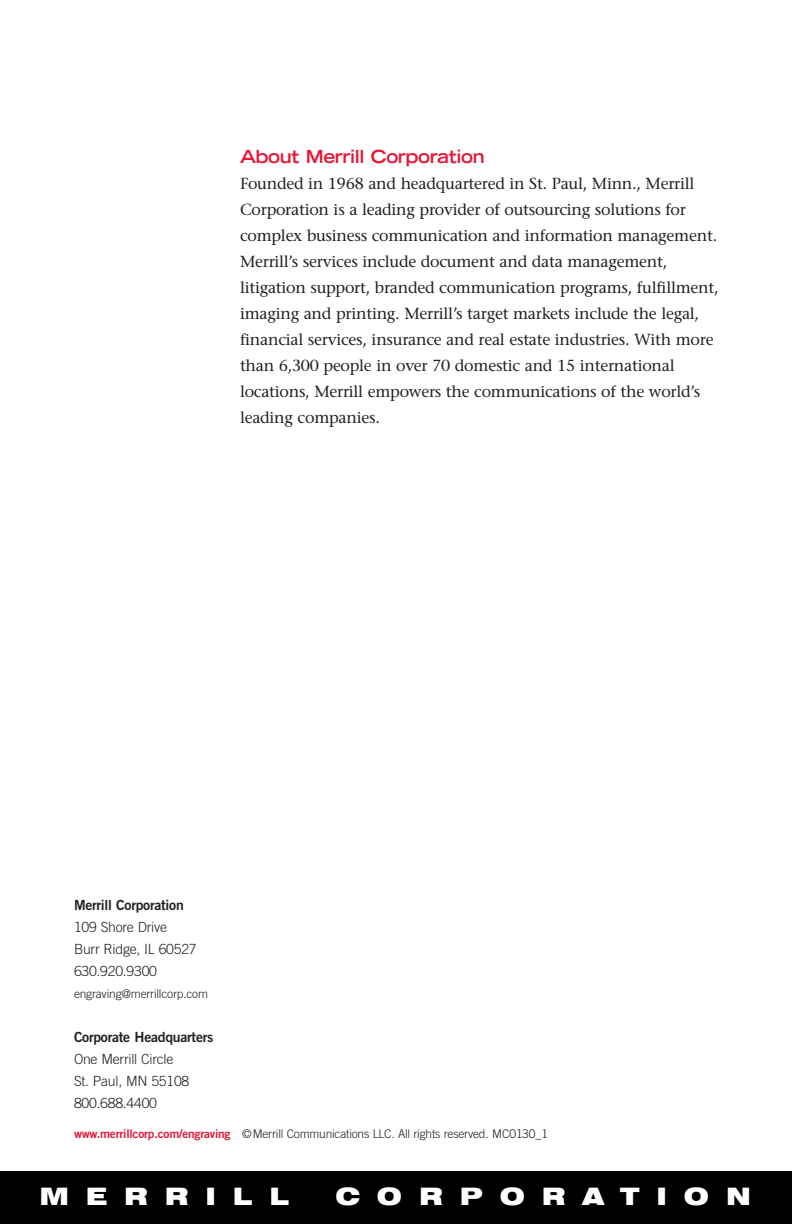
<style>
.page{position:relative;width:792px;height:1224px;background:#fff}
.page>*{position:absolute;margin:0;border:0;box-sizing:border-box;transform-origin:0 0}
.t1{font:900 expanded 24px "Swiss 721 BT";letter-spacing:.705em;color:#fff}
.t2{font:700 expanded 18px "Trade Gothic LH";letter-spacing:-.02em;color:#e51836}
.t3{font:16px/26px "Stone Serif";letter-spacing:-.015em;color:#231f20}
.t4{font:300 14px/22px "Trade Gothic";letter-spacing:-.015em;color:#231f20}
.t5{font:14px "Trade Gothic Bold Two";letter-spacing:-.02em;color:#231f20}
.t6{font:300 12px "Trade Gothic";letter-spacing:-.015em;color:#231f20}
.s1{font-family:"Trade Gothic Bold Two";font-weight:400;color:#e51836}
</style>
<div class="page">
<div style="left:0;top:1170px;width:792px;height:54px;background:#010101"></div>
<hr style="left:0;top:1169px;width:792px;height:2px;background:#fff">
<p class="t2" style="left:240px;top:150px;width:246px">About Merrill Corporation</p>
<p class="t3" style="left:240px;top:172px;width:480px">Founded in 1968 and headquartered in St. Paul, Minn., Merrill Corporation is a leading provider of outsourcing solutions for complex business communication and information management.<br>Merrill’s services include document and data management, litigation support, branded communication programs, fulfillment, imaging and printing. Merrill’s target markets include the legal, financial services, insurance and real estate industries. With more than 6,300 people in over 70 domestic and 15 international locations, Merrill empowers the communications of the world’s leading companies.</p>
<p class="t5" style="left:74px;top:900px;width:111px">Merrill Corporation</p>
<p class="t4" style="left:74px;top:917px;width:124px">109 Shore Drive<br>Burr Ridge, IL 60527<br>630.920.9300</p>
<p class="t6" style="left:74px;top:989px;width:136px">engraving@merrillcorp.com</p>
<p class="t5" style="left:74px;top:1032px;width:141px">Corporate Headquarters</p>
<p class="t4" style="left:74px;top:1049px;width:117px">One Merrill Circle<br>St. Paul, MN 55108<br>800.688.4400</p>
<p class="t6" style="left:74px;top:1129px;width:476px"><span class="s1">www.merrillcorp.com/engraving</span> ©Merrill Communications LLC. All rights reserved. MC0130_1</p>
<h1 class="t1" style="left:39px;top:1188px;width:251px">MERRILL</h1>
<h1 class="t1" style="left:335px;top:1188px;width:417px">CORPORATION</h1>
</div>
